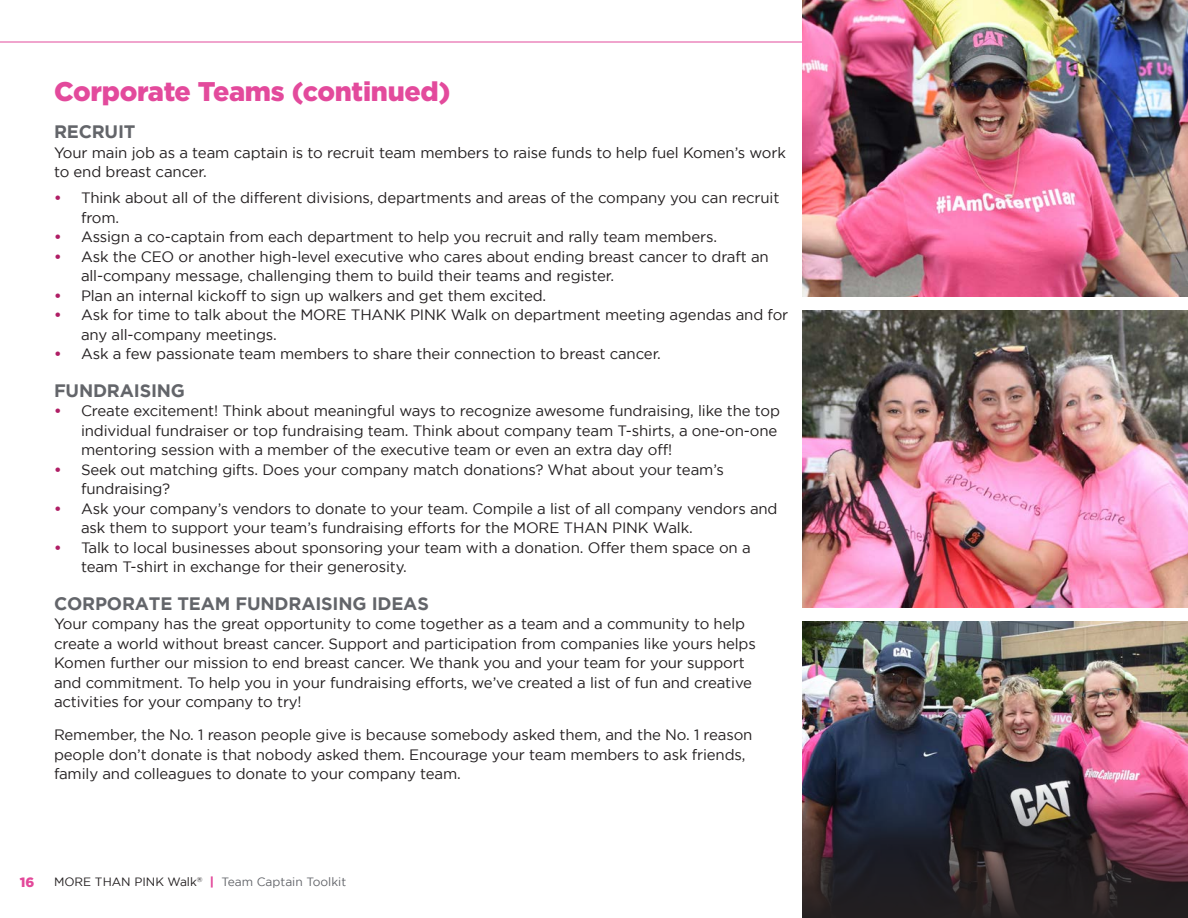
<style>
.page{position:relative;width:1188px;height:918px;background:#fff}
.page>*{position:absolute;margin:0;border:0;box-sizing:border-box;transform-origin:0 0}
.Paragraph_-_main{font:900 27px "Gotham";letter-spacing:-.01em;color:#e34a9c}
.Subhead_-_12_pt_gray_all_caps{font:700 18px "Gotham";letter-spacing:-.01em;color:#63656a}
.Paragraph_-_main-2{font:15px/19.5px "Gotham";letter-spacing:-.01em;color:#231f20}
.t1{font:900 13.5px "Gotham";color:#e3499a}
.t2{font:12px "Gotham";color:#63656a}
.t3{font:12px "Gotham";color:#231f20}
.s1{font-weight:700;color:#b01e65}
.s2{font-weight:900;color:#e3499a}
</style>
<div class="page">
<hr style="left:0;top:42px;width:1188px;height:1px;background:#e34a9c">
<img style="left:802px;top:0;width:386px;height:297px">
<img style="left:802px;top:621px;width:386px;height:149px">
<img style="left:802px;top:770px;width:386px;height:148px">
<img style="left:802px;top:310px;width:386px;height:298px">
<p class="Paragraph_-_main" style="left:54px;top:76px;width:398px">Corporate Teams (continued)</p>
<p class="Subhead_-_12_pt_gray_all_caps" style="left:54px;top:121px;width:83px">RECRUIT</p>
<p class="Paragraph_-_main-2" style="left:54px;top:142px;width:733px">Your main job as a team captain is to recruit team members to raise funds to help fuel Komen’s work to end breast cancer.</p>
<p class="Paragraph_-_main-2" style="left:81px;top:188px;width:700px;text-indent:-27px"><span class="s1">•</span> Think about all of the different divisions, departments and areas of the company you can recruit from.</p>
<p class="Paragraph_-_main-2" style="left:54px;top:227px;width:665px"><span class="s1">•</span> Assign a co-captain from each department to help you recruit and rally team members.</p>
<p class="Paragraph_-_main-2" style="left:81px;top:247px;width:689px;text-indent:-27px"><span class="s1">•</span> Ask the CEO or another high-level executive who cares about ending breast cancer to draft an all-company message, challenging them to build their teams and register.</p>
<p class="Paragraph_-_main-2" style="left:54px;top:286px;width:494px"><span class="s1">•</span> Plan an internal kickoff to sign up walkers and get them excited.</p>
<p class="Paragraph_-_main-2" style="left:81px;top:305px;width:709px;text-indent:-27px"><span class="s1">•</span> Ask for time to talk about the MORE THANK PINK Walk on department meeting agendas and for any all-company meetings.</p>
<p class="Paragraph_-_main-2" style="left:54px;top:344px;width:608px"><span class="s1">•</span> Ask a few passionate team members to share their connection to breast cancer.</p>
<p class="Subhead_-_12_pt_gray_all_caps" style="left:54px;top:380px;width:133px">FUNDRAISING</p>
<p class="Paragraph_-_main-2" style="left:81px;top:401px;width:701px;text-indent:-27px"><span class="s1">•</span> Create excitement! Think about meaningful ways to recognize awesome fundraising, like the top individual fundraiser or top fundraising team. Think about company team T-shirts, a one-on-one mentoring session with a member of the executive team or even an extra day off!</p>
<p class="Paragraph_-_main-2" style="left:81px;top:460px;width:644px;text-indent:-27px"><span class="s1">•</span> Seek out matching gifts. Does your company match donations? What about your team’s fundraising?</p>
<p class="Paragraph_-_main-2" style="left:81px;top:499px;width:698px;text-indent:-27px"><span class="s1">•</span> Ask your company’s vendors to donate to your team. Compile a list of all company vendors and ask them to support your team’s fundraising efforts for the MORE THAN PINK Walk.</p>
<p class="Paragraph_-_main-2" style="left:81px;top:538px;width:671px;text-indent:-27px"><span class="s1">•</span> Talk to local businesses about sponsoring your team with a donation. Offer them space on a team T-shirt in exchange for their generosity.</p>
<p class="Subhead_-_12_pt_gray_all_caps" style="left:54px;top:593px;width:376px">CORPORATE TEAM FUNDRAISING IDEAS</p>
<p class="Paragraph_-_main-2" style="left:54px;top:614px;width:703px">Your company has the great opportunity to come together as a team and a community to help create a world without breast cancer. Support and participation from companies like yours helps Komen further our mission to end breast cancer. We thank you and your team for your support and commitment. To help you in your fundraising efforts, we’ve created a list of fun and creative activities for your company to try!</p>
<p class="Paragraph_-_main-2" style="left:54px;top:725px;width:700px">Remember, the No. 1 reason people give is because somebody asked them, and the No. 1 reason people don’t donate is that nobody asked them. Encourage your team members to ask friends, family and colleagues to donate to your company team.</p>
<p class="t1" style="left:20px;top:875px;width:16px">16</p>
<p class="t2" style="left:210px;top:875px;width:138px"><span class="s2">|</span> Team Captain Toolkit</p>
<p class="t3" style="left:54px;top:875px;width:150px">MORE THAN PINK Walk<sup>®</sup></p>
</div>
